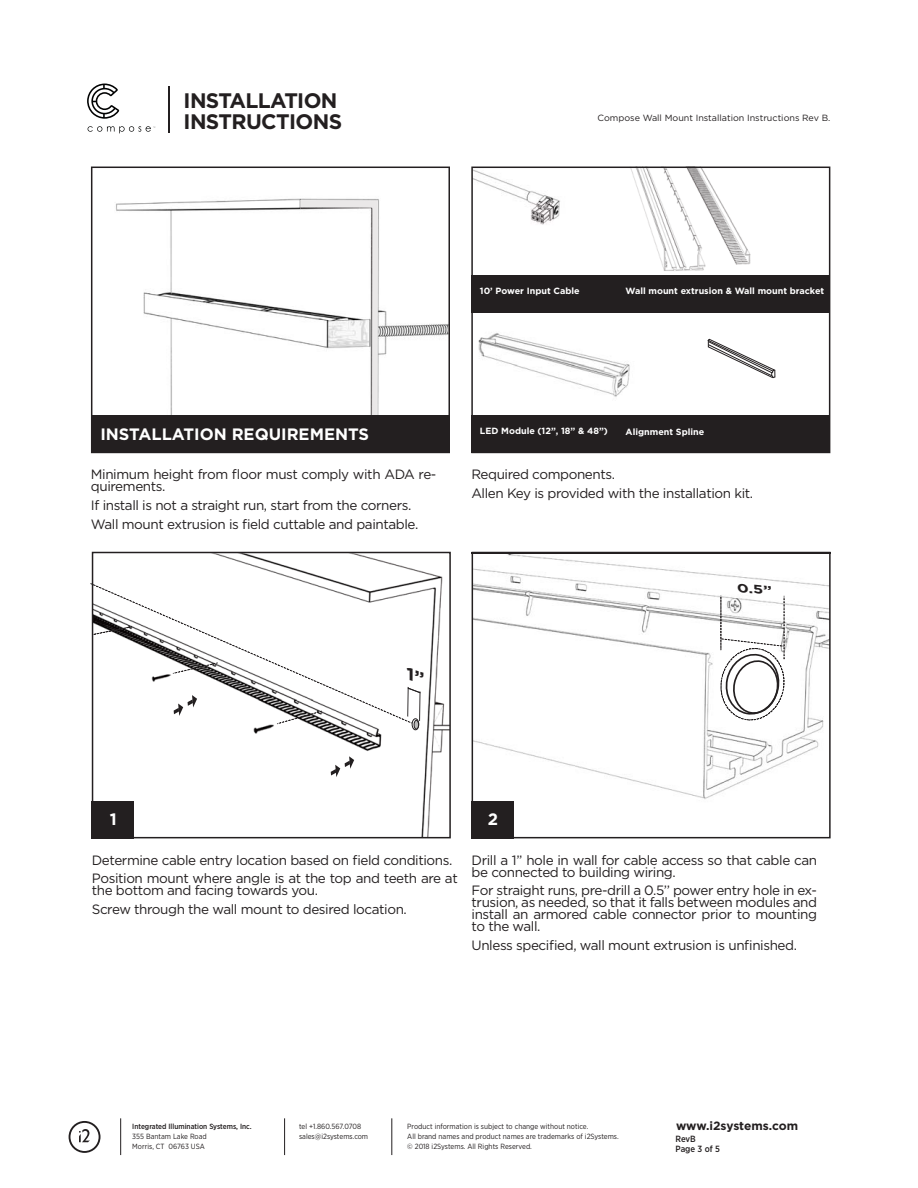
<style>
.page{position:relative;width:918px;height:1188px;background:#fff}
.page>*{position:absolute;margin:0;border:0;box-sizing:border-box;transform-origin:0 0}
.t1{font:700 21px/21px "Gotham";letter-spacing:-.03em;color:#231f20}
.t2{font:700 16.5px "Gotham";color:#fff}
.t3{font:13.5px/12px "Gotham";letter-spacing:-.03em;color:#231f20}
.t4{font:700 12px "Gotham";letter-spacing:-.01em;color:#231f20}
.t5{font:italic 700 12px "Gotham";color:#231f20;scale:1.35 1}
.t6{font:700 9px "Gotham";color:#fff}
.t7{font:9px "Gotham";color:#231f20}
.t8{font:500 9px/9.8px "Gotham Narrow";color:#231f20}
.t9{font:7.5px/9.8px "Gotham Narrow";color:#231f20}
.t10{font:500 7.5px "Gotham Narrow";color:#231f20}
</style>
<div class="page">
<hr style="left:120px;top:1118px;width:1px;height:37px;background:#231f20">
<hr style="left:284px;top:1118px;width:1px;height:37px;background:#231f20">
<hr style="left:391px;top:1118px;width:1px;height:37px;background:#231f20">
<svg style="left:69px;top:1121px;width:32px;height:32px"></svg>
<svg style="left:88px;top:126px;width:67px;height:7px"></svg>
<svg style="left:87px;top:84px;width:32px;height:35px"></svg>
<hr style="left:169px;top:86px;width:1px;height:47px;background:#231f20">
<svg style="left:91px;top:167px;width:359px;height:286px"></svg>
<img style="left:300px;top:200px;width:78px;height:215px">
<div style="left:92px;top:415px;width:358px;height:38px;background:#231f20"></div>
<hr style="left:471px;top:552px;width:359px;height:1px;background:#231f20">
<img style="left:218px;top:555px;width:230px;height:280px">
<div style="left:92px;top:552px;width:359px;height:286px;border:2px solid #231f20"></div>
<div style="left:92px;top:801px;width:42px;height:37px;background:#231f20"></div>
<svg style="left:90px;top:583px;width:323px;height:141px"></svg>
<svg style="left:331px;top:756px;width:23px;height:21px"></svg>
<svg style="left:174px;top:695px;width:23px;height:21px"></svg>
<img style="left:475px;top:555px;width:353px;height:280px">
<div style="left:472px;top:552px;width:359px;height:286px;border:2px solid #231f20"></div>
<div style="left:471px;top:801px;width:42px;height:37px;background:#231f20"></div>
<svg style="left:714px;top:596px;width:77px;height:130px"></svg>
<svg style="left:276px;top:710px;width:47px;height:15px"></svg>
<svg style="left:172px;top:662px;width:46px;height:12px"></svg>
<svg style="left:92px;top:626px;width:42px;height:9px"></svg>
<div style="left:412px;top:718px;width:7px;height:12px;border:1px solid #231f20;border-radius:50%"></div>
<div style="left:414px;top:720px;width:5px;height:9px;background:#bcbcbc;border-radius:50%"></div>
<div style="left:414px;top:720px;width:5px;height:9px;border:1px solid #231f20;border-radius:50%"></div>
<svg style="left:471px;top:167px;width:359px;height:248px"></svg>
<div style="left:471px;top:415px;width:359px;height:38px;background:#231f20"></div>
<div style="left:471px;top:275px;width:359px;height:38px;background:#231f20"></div>
<img style="left:474px;top:315px;width:168px;height:98px">
<svg style="left:708px;top:339px;width:67px;height:39px"></svg>
<svg style="left:407px;top:667px;width:16px;height:55px"></svg>
<h1 class="t1" style="left:184px;top:92px;width:160px">INSTALLATION<br>INSTRUCTIONS</h1>
<p class="t7" style="left:598px;top:114px;width:234px">Compose Wall Mount Installation Instructions Rev B.</p>
<p class="t6" style="left:480px;top:287px;width:101px">10’ Power Input Cable</p>
<p class="t6" style="left:626px;top:287px;width:200px">Wall mount extrusion &amp; Wall mount bracket</p>
<p class="t2" style="left:100px;top:427px;width:270px">INSTALLATION REQUIREMENTS</p>
<p class="t3" style="left:91px;top:470px;width:347px">Minimum height from floor must comply with ADA re&shy;quirements.</p>
<p class="t3" style="left:91px;top:497px;width:329px;line-height:18.8px">If install is not a straight run, start from the corners.<br>Wall mount extrusion is field cuttable and paintable.</p>
<p class="t6" style="left:480px;top:427px;width:130px">LED Module (12”, 18” &amp; 48”)</p>
<p class="t6" style="left:626px;top:428px;width:80px">Alignment Spline</p>
<p class="t3" style="left:471px;top:466px;width:283px;line-height:18.8px">Required components.<br>Allen Key is provided with the installation kit.</p>
<p class="t5" style="left:738px;top:583px;width:28px;rotate:5deg">0.5”</p>
<p class="t2" style="left:110px;top:813px;width:8px">1</p>
<p class="t3" style="left:92px;top:851px;width:368px;line-height:18.8px">Determine cable entry location based on field conditions.<br>Position mount where angle is at the top and teeth are at</p>
<p class="t3" style="left:92px;top:882px;width:317px;line-height:18.8px">the bottom and facing towards you.<br>Screw through the wall mount to desired location.</p>
<p class="t2" style="left:488px;top:813px;width:12px">2</p>
<p class="t3" style="left:472px;top:855px;width:347px">Drill a 1’’ hole in wall for cable access so that cable can be connected to building wiring.</p>
<p class="t3" style="left:472px;top:885px;width:347px;text-align:justify">For straight runs, pre-drill a 0.5’’ power entry hole in ex&shy;trusion, as needed, so that it falls between modules and install an armored cable connector prior to mounting to the wall.</p>
<p class="t3" style="left:472px;top:940px;width:327px">Unless specified, wall mount extrusion is unfinished.</p>
<p class="t10" style="left:132px;top:1123px;width:121px">Integrated Illumination Systems, Inc.</p>
<p class="t4" style="left:676px;top:1121px;width:123px">www.i2systems.com</p>
<p class="t9" style="left:132px;top:1132px;width:76px">355 Bantam Lake Road<br>Morris, CT 06763 USA</p>
<p class="t9" style="left:299px;top:1122px;width:71px">tel +1.860.567.0708 sales@i2systems.com</p>
<p class="t9" style="left:407px;top:1122px;width:213px">Product information is subject to change without notice.<br>All brand names and product names are trademarks of i2Systems. © 2018 i2Systems. All Rights Reserved.</p>
<p class="t8" style="left:676px;top:1135px;width:46px">RevB<br>Page 3 of 5</p>
</div>
